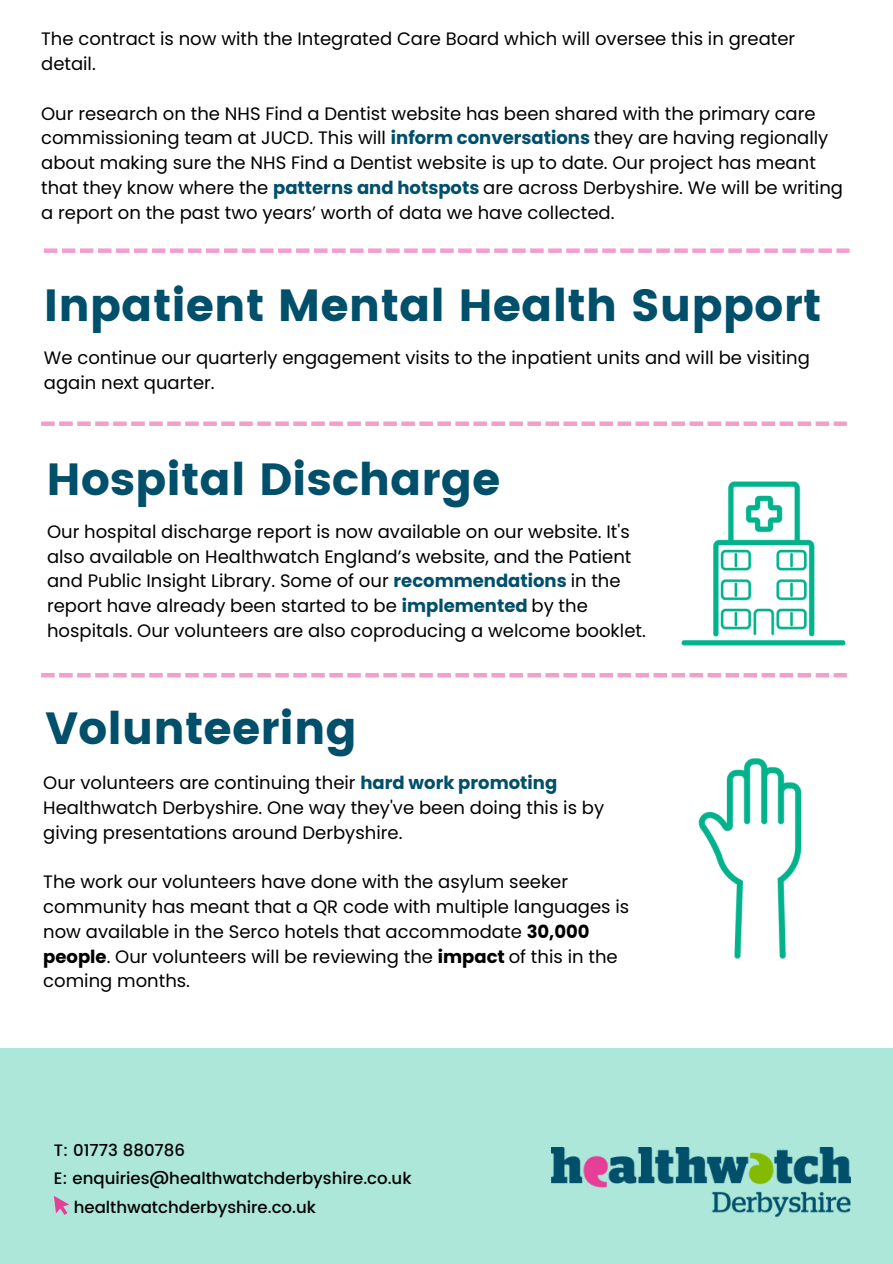
<style>
.page{position:relative;width:893px;height:1264px;background:#fff}
.page>*{position:absolute;margin:0;border:0;box-sizing:border-box;transform-origin:0 0}
.t1{font:45px "Poppins";color:#004f6b}
.t2{font:18px/24.8px "Poppins";color:#000}
.t3{font:500 16.5px "Poppins";color:#000}
.s1{font-weight:700;color:#004f6b}
.s2{font-weight:700}
</style>
<div class="page">
<svg style="left:44px;top:248px;width:805px;height:5px"></svg>
<svg style="left:41px;top:421px;width:805px;height:5px"></svg>
<svg style="left:41px;top:673px;width:805px;height:4px"></svg>
<img style="left:681px;top:481px;width:165px;height:165px">
<img style="left:698px;top:759px;width:104px;height:199px">
<div style="left:0;top:1048px;width:892px;height:215px;background:#ace7d9"></div>
<svg style="left:54px;top:1196px;width:15px;height:18px"></svg>
<img style="left:551px;top:1147px;width:299px;height:71px">
<p class="t2" style="left:41px;top:27px;width:755px">The contract is now with the Integrated Care Board which will oversee this in greater detail.</p>
<p class="t2" style="left:41px;top:101px;width:803px">Our research on the NHS Find a Dentist website has been shared with the primary care commissioning team at JUCD. This will <span class="s1">inform conversations</span> they are having regionally about making sure the NHS Find a Dentist website is up to date. Our project has meant that they know where the <span class="s1">patterns and hotspots</span> are across Derbyshire. We will be writing a report on the past two years’ worth of data we have collected.</p>
<p class="t1" style="left:44px;top:279px;width:779px">Inpatient Mental Health Support</p>
<p class="t2" style="left:44px;top:346px;width:767px">We continue our quarterly engagement visits to the inpatient units and will be visiting again next quarter.</p>
<p class="t1" style="left:46px;top:453px;width:455px">Hospital Discharge</p>
<p class="t2" style="left:47px;top:519px;width:600px">Our hospital discharge report is now available on our website. It's also available on Healthwatch England’s website, and the Patient and Public Insight Library. Some of our <span class="s1">recommendations</span> in the report have already been started to be <span class="s1">implemented</span> by the hospitals. Our volunteers are also coproducing a welcome booklet.</p>
<p class="t1" style="left:45px;top:702px;width:313px">Volunteering</p>
<p class="t2" style="left:43px;top:770px;width:562px">Our volunteers are continuing their <span class="s1">hard work promoting<br></span>Healthwatch Derbyshire. One way they've been doing this is by giving presentations around Derbyshire.</p>
<p class="t2" style="left:43px;top:869px;width:587px">The work our volunteers have done with the asylum seeker community has meant that a QR code with multiple languages is now available in the Serco hotels that accommodate <span class="s2">30,000 people</span>. Our volunteers will be reviewing the <span class="s2">impact</span> of this in the coming months.</p>
<p class="t3" style="left:54px;top:1140px;width:133px">T: 01773 880786</p>
<p class="t3" style="left:54px;top:1168px;width:359px">E: enquiries@healthwatchderbyshire.co.uk</p>
<p class="t3" style="left:74px;top:1197px;width:244px">healthwatchderbyshire.co.uk</p>
</div>
